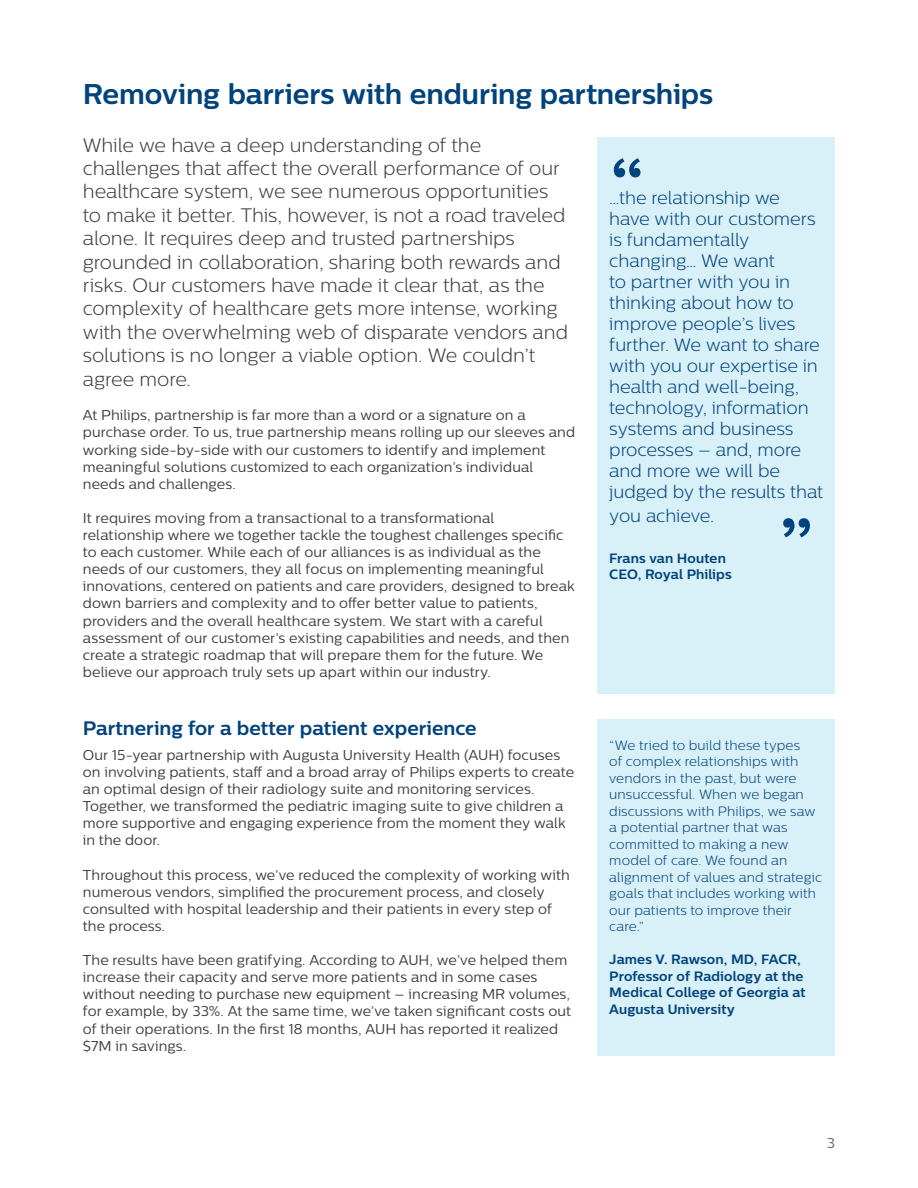
<style>
.page{position:relative;width:918px;height:1188px;background:#fff}
.page>*{position:absolute;margin:0;border:0;box-sizing:border-box;transform-origin:0 0}
._01_Body_Copy{font:700 75px "Centrale Sans";color:#01437c}
._05_Main_Heading_Sma{font:700 28.5px "Centrale Sans";letter-spacing:-.005em;color:#01437c}
._03_Introduction{font:300 19.5px/23.4px "Centrale Sans";letter-spacing:-.005em;color:#3e3e3f}
._03_Introduction-2{font:700 19.5px "Centrale Sans";letter-spacing:-.005em;color:#01437c}
._03_Introduction-3{font:300 18px/21px "Centrale Sans";letter-spacing:-.005em;color:#01437c}
._01_Body_Copy-2{font:14.25px/17.1px "Centrale Sans";letter-spacing:.01em;color:#3e3e3f}
._01_Body_Copy-3{font:14.25px "Centrale Sans";color:#636366}
._03_Introduction-4{font:300 13.5px/16.5px "Centrale Sans";letter-spacing:.01em;color:#01437c}
._01_Body_Copy-4{font:700 13.5px/16.5px "Centrale Sans";letter-spacing:.005em;color:#01437c}
</style>
<div class="page">
<div style="left:597px;top:719px;width:238px;height:337px;background:#d8f0f8"></div>
<div style="left:597px;top:137px;width:238px;height:557px;background:#d8f0f8"></div>
<p class="_05_Main_Heading_Sma" style="left:83px;top:77px;width:632px">Removing barriers with enduring partnerships</p>
<p class="_03_Introduction" style="left:83px;top:133px;width:487px">While we have a deep understanding of the challenges that affect the overall performance of our healthcare system, we see numerous opportunities to make it better. This, however, is not a road traveled alone. It requires deep and trusted partnerships grounded in collaboration, sharing both rewards and risks. Our customers have made it clear that, as the complexity of healthcare gets more intense, working with the overwhelming web of disparate vendors and solutions is no longer a viable option. We couldn’t agree more.</p>
<p class="_01_Body_Copy-2" style="left:83px;top:407px;width:494px">At Philips, partnership is far more than a word or a signature on a purchase order. To us, true partnership means rolling up our sleeves and working side-by-side with our customers to identify and implement meaningful solutions customized to each organization’s individual needs and challenges.</p>
<p class="_01_Body_Copy-2" style="left:83px;top:509px;width:493px">It requires moving from a transactional to a transformational relationship where we together tackle the toughest challenges specific to each customer. While each of our alliances is as individual as the needs of our customers, they all focus on implementing meaningful innovations, centered on patients and care providers, designed to break down barriers and complexity and to offer better value to patients, providers and the overall healthcare system. We start with a careful assessment of our customer’s existing capabilities and needs, and then create a strategic roadmap that will prepare them for the future. We believe our approach truly sets up apart within our industry.</p>
<p class="_01_Body_Copy" style="left:609px;top:139px;width:37px">“</p>
<p class="_03_Introduction-3" style="left:609px;top:187px;width:216px">…the relationship we have with our customers is fundamentally changing… We want<br>to partner with you in thinking about how to improve people’s lives further. We want to share with you our expertise in health and well-being, technology, information systems and business processes – and, more and more we will be judged by the results that</p>
<p class="_03_Introduction-3" style="left:609px;top:505px;width:106px">you achieve.</p>
<p class="_01_Body_Copy-4" style="left:609px;top:550px;width:118px">Frans van Houten</p>
<p class="_01_Body_Copy-4" style="left:609px;top:566px;width:124px">CEO, Royal Philips</p>
<p class="_01_Body_Copy" style="left:779px;top:499px;width:37px">”</p>
<p class="_03_Introduction-2" style="left:83px;top:717px;width:395px">Partnering for a better patient experience</p>
<p class="_01_Body_Copy-2" style="left:83px;top:746px;width:493px">Our 15-year partnership with Augusta University Health (AUH) focuses on involving patients, staff and a broad array of Philips experts to create an optimal design of their radiology suite and monitoring services.<br>Together, we transformed the pediatric imaging suite to give children a more supportive and engaging experience from the moment they walk in the door.</p>
<p class="_01_Body_Copy-2" style="left:83px;top:866px;width:489px">Throughout this process, we’ve reduced the complexity of working with numerous vendors, simplified the procurement process, and closely consulted with hospital leadership and their patients in every step of the process.</p>
<p class="_01_Body_Copy-2" style="left:83px;top:951px;width:490px">The results have been gratifying. According to AUH, we’ve helped them increase their capacity and serve more patients and in some cases without needing to purchase new equipment – increasing MR volumes, for example, by 33%. At the same time, we’ve taken significant costs out of their operations. In the first 18 months, AUH has reported it realized $7M in savings.</p>
<p class="_03_Introduction-4" style="left:609px;top:737px;width:214px">“We tried to build these types<br>of complex relationships with vendors in the past, but were unsuccessful. When we began discussions with Philips, we saw a potential partner that was committed to making a new model of care. We found an alignment of values and strategic goals that includes working with our patients to improve their care.”</p>
<p class="_01_Body_Copy-4" style="left:609px;top:951px;width:198px">James V. Rawson, MD, FACR,<br>Professor of Radiology at the<br>Medical College of Georgia at<br>Augusta University</p>
<p class="_01_Body_Copy-3" style="left:827px;top:1135px;width:10px">3</p>
</div>
